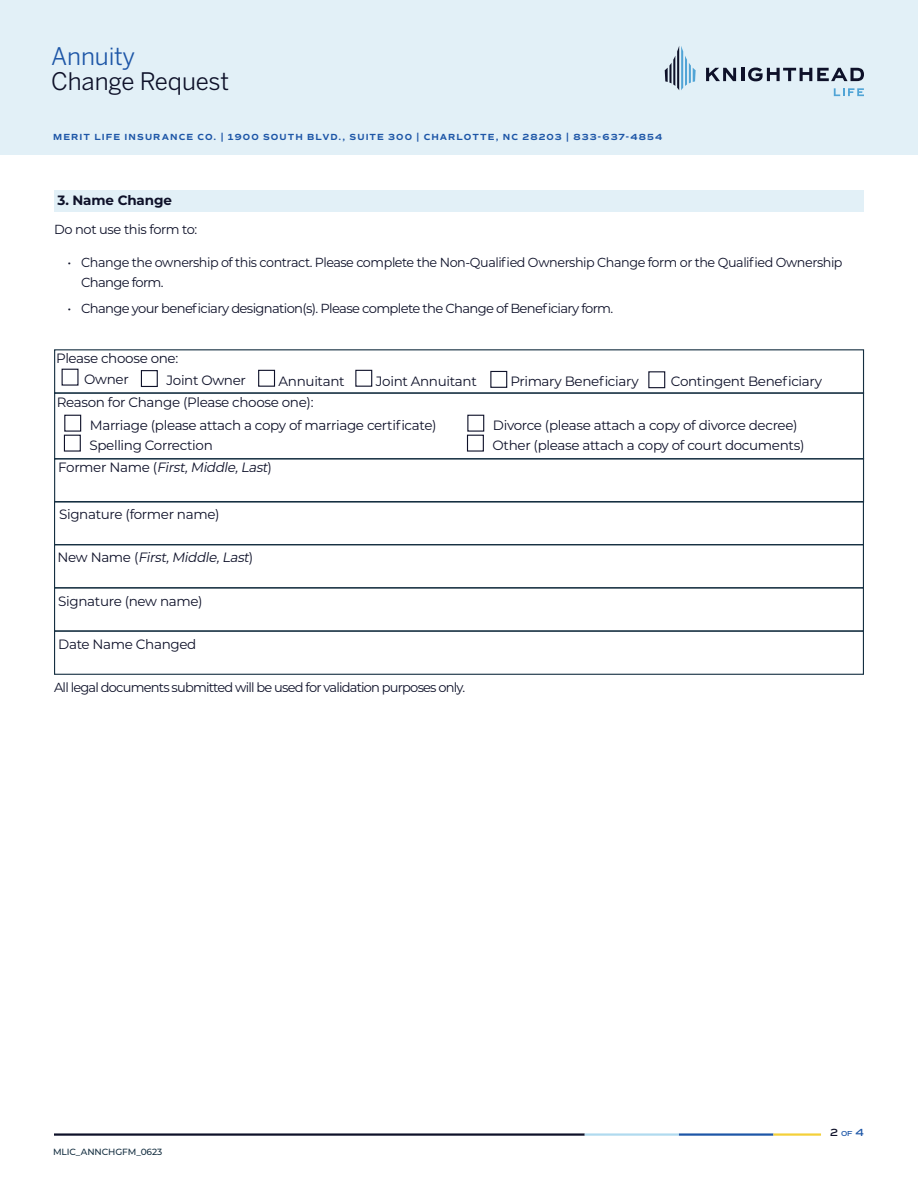
<style>
.page{position:relative;width:918px;height:1188px;background:#fff}
.page>*{position:absolute;margin:0;border:0;box-sizing:border-box;transform-origin:0 0}
.t1{font:24px "Benton Sans";letter-spacing:-.005em;color:#0e1129}
.t2{font:24px "Benton Sans";letter-spacing:-.005em;color:#1d56a7}
.t3{font:13.5px "Montserrat";letter-spacing:-.025em;color:#0e1129}
.t4{font:italic 13.5px "Montserrat";color:#0e1129}
.t5{font:700 13.5px "Montserrat";letter-spacing:-.01em;color:#0e1129}
.t6{font:13.2px/19.5px "Montserrat";letter-spacing:-.05em;color:#0e1129}
.t7{font:13.2px "Montserrat";letter-spacing:-.03em;color:#0e1129}
.t8{font:700 9px "Commuters Sans";letter-spacing:.12em;color:#1d56a7}
.t9{font:500 9px "Montserrat";letter-spacing:-.01em;color:#152f41}
.t10{font:600 7.35px "Commuters Sans";color:#1d56a7}
.s1{font-style:normal}
.s2{font-size:10.5px;color:#0e1129}
.s3{font-size:10.5px}
</style>
<div class="page">
<div style="left:54px;top:349px;width:810px;height:45px;border:1px solid #152f41"></div>
<div style="left:54px;top:190px;width:810px;height:22px;background:#e2f0f7"></div>
<div style="left:648px;top:371px;width:17px;height:17px;border:1px solid #0e1129"></div>
<div style="left:54px;top:393px;width:810px;height:66px;border:1px solid #152f41"></div>
<div style="left:54px;top:458px;width:810px;height:45px;border:1px solid #152f41"></div>
<div style="left:54px;top:501px;width:810px;height:44px;border:1px solid #152f41"></div>
<div style="left:54px;top:544px;width:810px;height:44px;border:1px solid #152f41"></div>
<div style="left:54px;top:587px;width:810px;height:45px;border:1px solid #152f41"></div>
<div style="left:141px;top:370px;width:17px;height:17px;border:1px solid #0e1129"></div>
<div style="left:258px;top:370px;width:17px;height:17px;border:1px solid #0e1129"></div>
<div style="left:490px;top:371px;width:17px;height:17px;border:1px solid #0e1129"></div>
<div style="left:355px;top:370px;width:17px;height:17px;border:1px solid #0e1129"></div>
<div style="left:64px;top:415px;width:17px;height:17px;border:1px solid #0e1129"></div>
<div style="left:467px;top:415px;width:17px;height:17px;border:1px solid #0e1129"></div>
<div style="left:64px;top:435px;width:17px;height:17px;border:1px solid #0e1129"></div>
<div style="left:467px;top:435px;width:17px;height:17px;border:1px solid #0e1129"></div>
<div style="left:54px;top:631px;width:810px;height:44px;border:1px solid #152f41"></div>
<div style="left:0;top:0;width:918px;height:154px;background:#e2f0f7"></div>
<svg style="left:706px;top:68px;width:158px;height:13px"></svg>
<svg style="left:665px;top:46px;width:31px;height:44px"></svg>
<svg style="left:834px;top:88px;width:30px;height:8px"></svg>
<hr style="left:54px;top:1133px;width:531px;height:3px;background:#0e1129">
<hr style="left:585px;top:1133px;width:94px;height:3px;background:#b0daef">
<hr style="left:679px;top:1133px;width:94px;height:3px;background:#1d56a7">
<hr style="left:773px;top:1133px;width:48px;height:3px;background:#f4d039">
<h1 class="t2" style="left:51px;top:42px;width:86px">Annuity</h1>
<h1 class="t1" style="left:51px;top:67px;width:180px">Change Request</h1>
<p class="t8" style="left:53px;top:131px;width:611px">MERIT LIFE INSURANCE CO. | 1900 SOUTH BLVD., SUITE 300 | CHARLOTTE, NC 28203 | 833-637-4854</p>
<p class="t5" style="left:58px;top:190px;width:116px">3. Name Change</p>
<p class="t7" style="left:54px;top:221px;width:145px">Do not use this form to:</p>
<p class="t6" style="left:81px;top:253px;width:763px;text-indent:-14px">• Change the ownership of this contract. Please complete the Non-Qualified Ownership Change form or the Qualified Ownership<br>Change form.</p>
<p class="t6" style="left:68px;top:298px;width:547px">• Change your beneficiary designation(s). Please complete the Change of Beneficiary form.</p>
<p class="t3" style="left:56px;top:349px;width:124px">Please choose one:</p>
<p class="t3" style="left:84px;top:370px;width:46px">Owner</p>
<p class="t3" style="left:166px;top:371px;width:81px">Joint Owner</p>
<p class="t3" style="left:279px;top:372px;width:68px">Annuitant</p>
<p class="t3" style="left:510px;top:372px;width:130px">Primary Beneficiary</p>
<p class="t3" style="left:671px;top:372px;width:153px">Contingent Beneficiary</p>
<p class="t3" style="left:376px;top:372px;width:103px">Joint Annuitant</p>
<p class="t3" style="left:90px;top:416px;width:348px">Marriage (please attach a copy of marriage certificate)</p>
<p class="t3" style="left:493px;top:416px;width:306px">Divorce (please attach a copy of divorce decree)</p>
<p class="t3" style="left:89px;top:435px;width:125px">Spelling Correction</p>
<p class="t3" style="left:493px;top:435px;width:313px">Other (please attach a copy of court documents)</p>
<p class="t3" style="left:57px;top:393px;width:258px">Reason for Change (Please choose one):</p>
<p class="t4" style="left:58px;top:458px;width:215px"><span class="s1">Fo r m e r N a m e (</span> First,Middle,Last<span class="s1">)</span></p>
<p class="t3" style="left:59px;top:505px;width:162px">Signature (former name)</p>
<p class="t4" style="left:58px;top:548px;width:197px"><span class="s1">N e w N a m e (</span> First,Middle,Last<span class="s1">)</span></p>
<p class="t3" style="left:58px;top:591px;width:146px">Signature (new name)</p>
<p class="t3" style="left:58px;top:635px;width:140px">Date Name Changed</p>
<p class="t6" style="left:54px;top:677px;width:413px">All legal documents submitted will be used for validation purposes only.</p>
<p class="t9" style="left:53px;top:1146px;width:111px">MLIC_ANNCHGFM_0623</p>
<p class="t10" style="left:830px;top:1129px;width:35px"><span class="s2">2</span> of <span class="s3">4</span></p>
</div>
